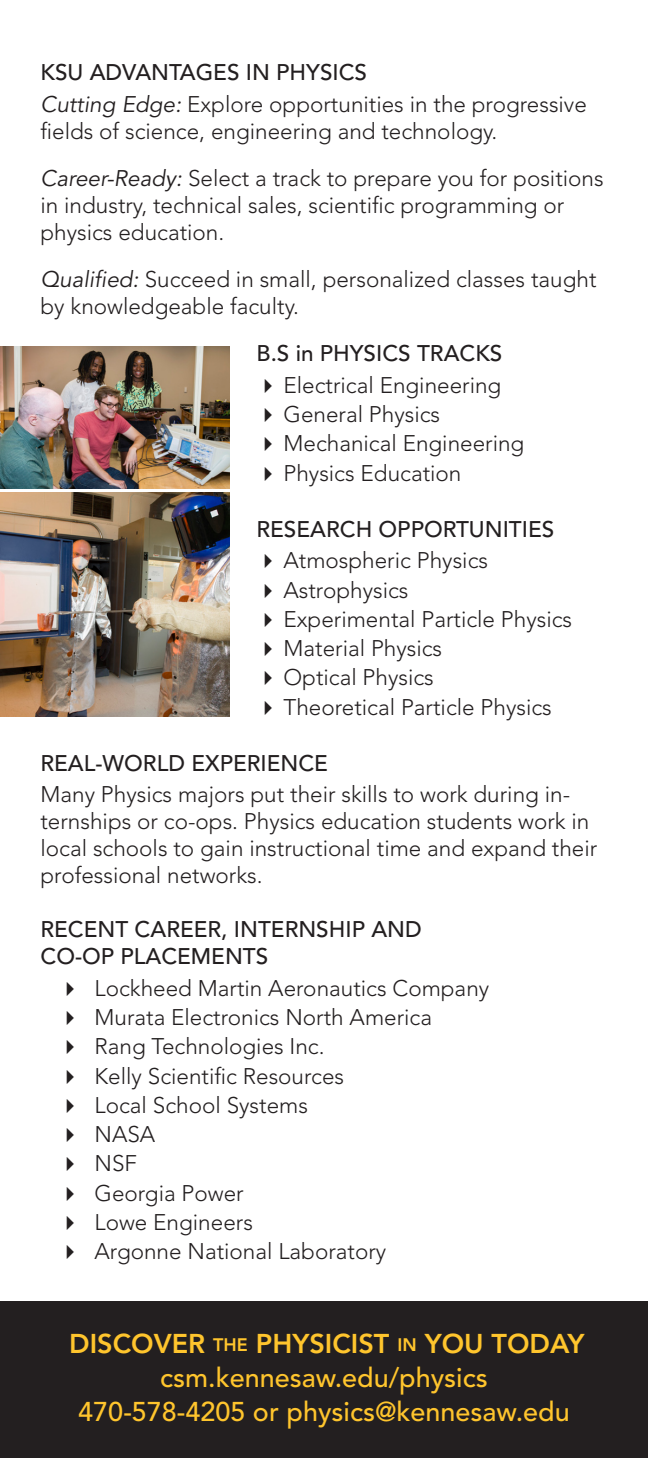
<style>
.page{position:relative;width:648px;height:1458px;background:#fff}
.page>*{position:absolute;margin:0;border:0;box-sizing:border-box;transform-origin:0 0}
.t1{font:500 27px "Avenir";color:#ffc52d}
.t2{font:800 27px "Avenir";color:#ffc52d}
.Paragraph_Style_1{font:300 22.5px/27px "Avenir";color:#231f20}
.t3{font:500 22.5px/27px "Avenir";color:#231f20}
.s1{font-weight:400;font-style:italic}
.s2{font-size:18px}
</style>
<div class="page">
<img style="left:0;top:346px;width:230px;height:142px">
<img style="left:0;top:493px;width:230px;height:223px">
<div style="left:0;top:1301px;width:648px;height:157px;background:#231f20"></div>
<p class="t3" style="left:40px;top:60px;width:328px">KSU ADVANTAGES IN PHYSICS</p>
<p class="Paragraph_Style_1" style="left:40px;top:91px;width:548px"><span class="s1">Cutting Edge:</span> Explore opportunities in the progressive fields of science, engineering and technology.</p>
<p class="Paragraph_Style_1" style="left:40px;top:165px;width:565px"><span class="s1">Career-Ready:</span> Select a track to prepare you for positions in industry, technical sales, scientific programming or physics education.</p>
<p class="Paragraph_Style_1" style="left:40px;top:266px;width:557px"><span class="s1">Qualified:</span> Succeed in small, personalized classes taught by knowledgeable faculty.</p>
<p class="t3" style="left:256px;top:341px;width:247px">B.S in PHYSICS TRACKS</p>
<p class="Paragraph_Style_1" style="left:284px;top:372px;width:219px">Electrical Engineering</p>
<p class="Paragraph_Style_1" style="left:284px;top:401px;width:158px">General Physics</p>
<p class="Paragraph_Style_1" style="left:284px;top:430px;width:242px">Mechanical Engineering</p>
<p class="Paragraph_Style_1" style="left:284px;top:460px;width:179px">Physics Education</p>
<p class="t3" style="left:256px;top:516px;width:299px">RESEARCH OPPORTUNITIES</p>
<p class="Paragraph_Style_1" style="left:284px;top:547px;width:206px">Atmospheric Physics</p>
<p class="Paragraph_Style_1" style="left:284px;top:577px;width:127px">Astrophysics</p>
<p class="Paragraph_Style_1" style="left:284px;top:606px;width:290px">Experimental Particle Physics</p>
<p class="Paragraph_Style_1" style="left:284px;top:635px;width:160px">Material Physics</p>
<p class="Paragraph_Style_1" style="left:284px;top:664px;width:152px">Optical Physics</p>
<p class="Paragraph_Style_1" style="left:284px;top:694px;width:270px">Theoretical Particle Physics</p>
<p class="t3" style="left:40px;top:750px;width:289px">REAL-WORLD EXPERIENCE</p>
<p class="Paragraph_Style_1" style="left:40px;top:781px;width:558px">Many Physics majors put their skills to work during in&shy;ternships or co-ops. Physics education students work in local schools to gain instructional time and expand their professional networks.</p>
<p class="t3" style="left:40px;top:917px;width:383px">RECENT CAREER, INTERNSHIP AND<br>CO-OP PLACEMENTS</p>
<p class="Paragraph_Style_1" style="left:94px;top:975px;width:396px">Lockheed Martin Aeronautics Company</p>
<p class="Paragraph_Style_1" style="left:94px;top:1004px;width:339px">Murata Electronics North America</p>
<p class="Paragraph_Style_1" style="left:94px;top:1033px;width:232px">Rang Technologies Inc.</p>
<p class="Paragraph_Style_1" style="left:94px;top:1063px;width:251px">Kelly Scientific Resources</p>
<p class="Paragraph_Style_1" style="left:94px;top:1092px;width:215px">Local School Systems</p>
<p class="Paragraph_Style_1" style="left:94px;top:1121px;width:62px">NASA</p>
<p class="Paragraph_Style_1" style="left:94px;top:1150px;width:44px">NSF</p>
<p class="Paragraph_Style_1" style="left:94px;top:1180px;width:151px">Georgia Power</p>
<p class="Paragraph_Style_1" style="left:94px;top:1209px;width:160px">Lowe Engineers</p>
<p class="Paragraph_Style_1" style="left:94px;top:1238px;width:293px">Argonne National Laboratory</p>
<p class="t2" style="left:69px;top:1328px;width:517px">DISCOVER <span class="s2">THE</span> PHYSICIST <span class="s2">IN</span> YOU TODAY</p>
<p class="t1" style="left:160px;top:1362px;width:329px">csm.kennesaw.edu/physics</p>
<p class="t1" style="left:78px;top:1396px;width:493px">470-578-4205 or physics@kennesaw.edu</p>
</div>
